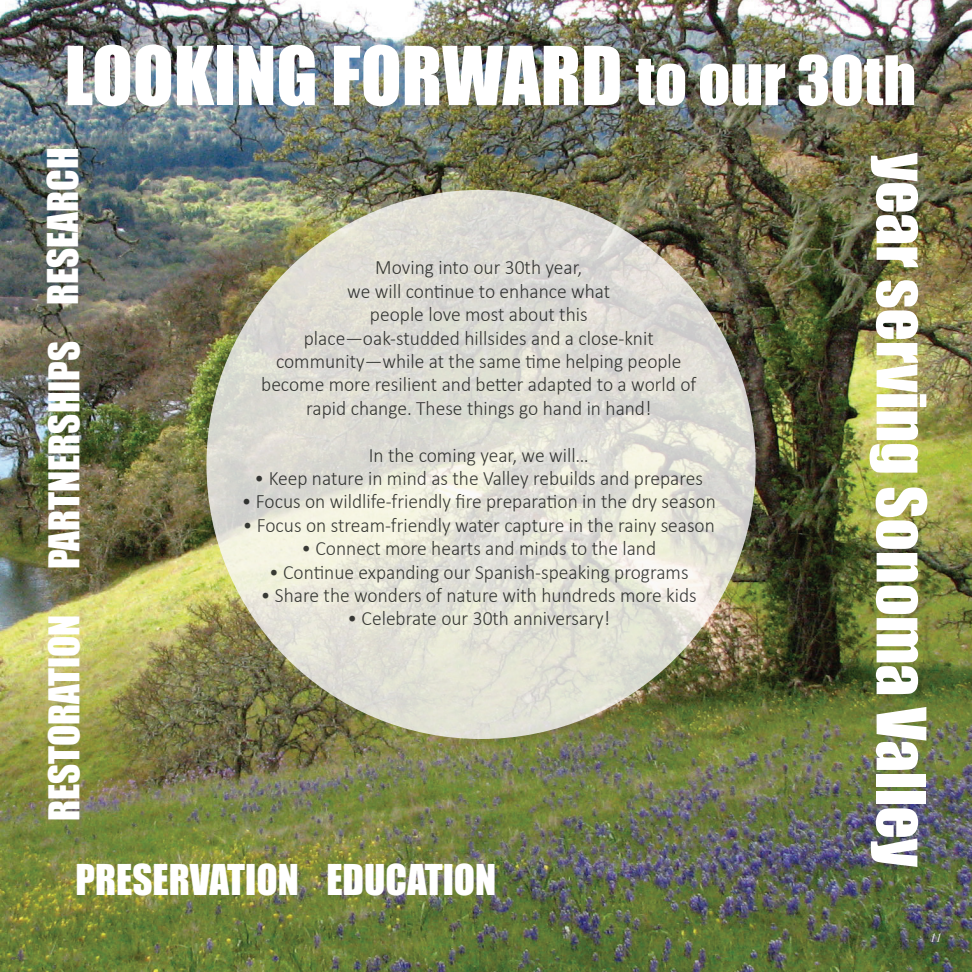
<style>
.page{position:relative;width:972px;height:972px;background:#fff}
.page>*{position:absolute;margin:0;border:0;box-sizing:border-box;transform-origin:0 0}
.t1{font:75px "Impact";color:#fff}
.t2{font:63px "Impact";color:#fff}
.t3{font:39px "Impact";color:#fff}
.t4{font:300 20.4px/23.4px "Calibri";color:rgb(10 12 10/.8);text-align:center;scale:.95 1}
.t5{font:italic 12.6px "Didot";color:#faf9fb;scale:.95 1}
.s1{font-size:63px}
</style>
<div class="page">
<img style="left:0;top:0;width:972px;height:972px">
<svg style="left:206px;top:190px;width:550px;height:549px;fill:#e0dfd5"></svg>
<h1 class="t1" style="left:65px;top:18px;width:853px">LOOKING FORWARD <span class="s1">to our 30th</span></h1>
<h3 class="t3" style="left:33px;top:305px;width:159px;rotate:-90deg">RESEARCH</h3>
<h3 class="t3" style="left:34px;top:821px;width:482px;rotate:-90deg">RESTORATION PARTNERSHIPS</h3>
<p class="t4" style="left:261px;top:255px;width:460px">Moving into our 30th year,<br>we will continue to enhance what<br>people love most about this<br>place—oak-studded hillsides and a close-knit community—while at the same time helping people become more resilient and better adapted to a world of rapid change. These things go hand in hand!</p>
<p class="t4" style="left:369px;top:442px;width:233px">In the coming year, we will…</p>
<p class="t4" style="left:255px;top:466px;width:474px">• Keep nature in mind as the Valley rebuilds and prepares</p>
<p class="t4" style="left:242px;top:489px;width:500px">• Focus on wildlife-friendly fire preparation in the dry season</p>
<p class="t4" style="left:243px;top:512px;width:499px">• Focus on stream-friendly water capture in the rainy season</p>
<p class="t4" style="left:301px;top:536px;width:375px">• Connect more hearts and minds to the land</p>
<p class="t4" style="left:269px;top:559px;width:443px">• Continue expanding our Spanish-speaking programs</p>
<p class="t4" style="left:261px;top:583px;width:460px">• Share the wonders of nature with hundreds more kids</p>
<p class="t4" style="left:348px;top:606px;width:278px">• Celebrate our 30th anniversary!</p>
<h3 class="t3" style="left:76px;top:849px;width:422px">PRESERVATION EDUCATION</h3>
<h2 class="t2" style="left:950px;top:153px;width:716px;rotate:90deg">year serving Sonoma Valley</h2>
<p class="t5" style="left:930px;top:930px;width:14px">11</p>
</div>
